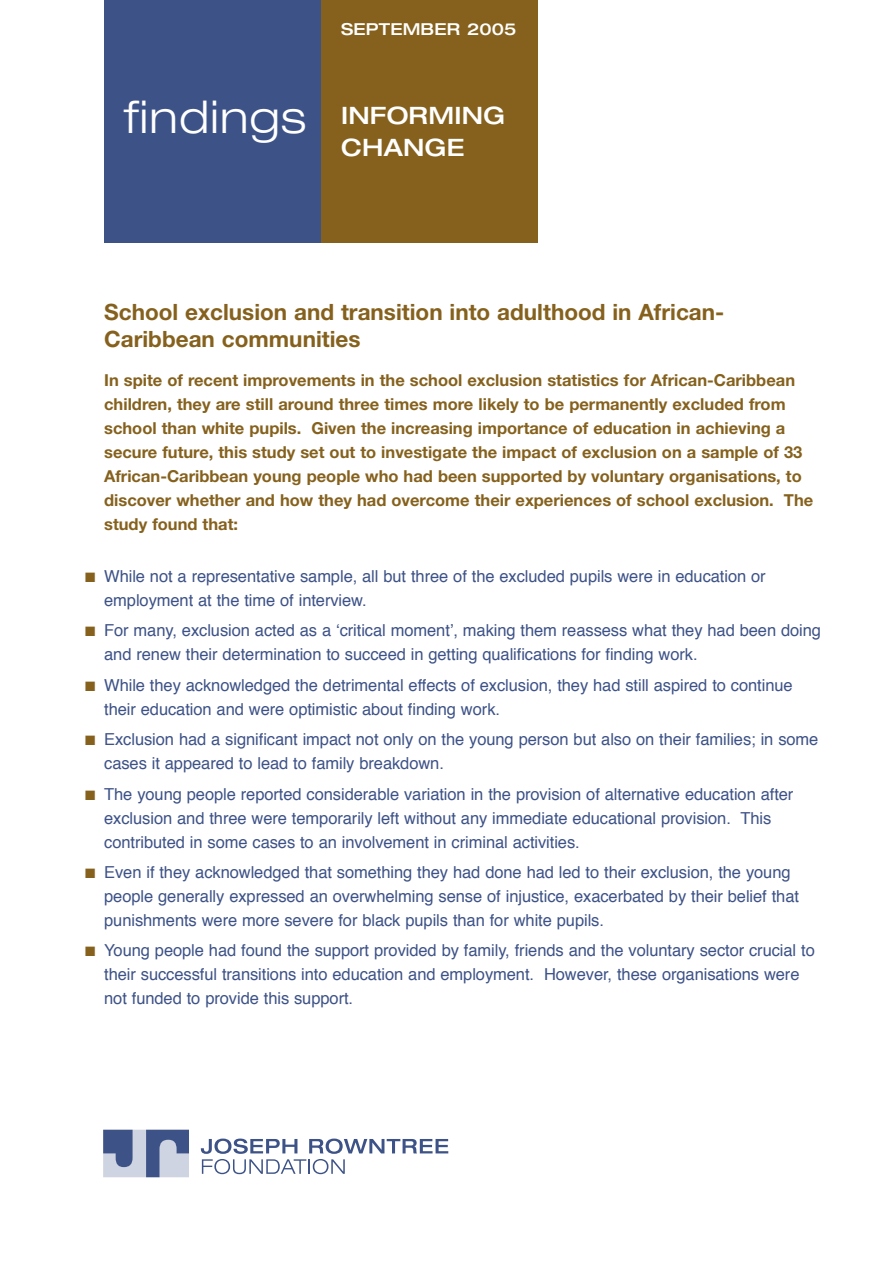
<style>
.page{position:relative;width:893px;height:1263px;background:#fff}
.page>*{position:absolute;margin:0;border:0;box-sizing:border-box;transform-origin:0 0}
.t1{font:300 expanded 45px "Helvetica Neue";letter-spacing:.03em;color:#fff}
.t2{font:500 expanded 24px/31.5px "Helvetica Neue";letter-spacing:.01em;color:#fff}
.t3{font:700 22.5px/27px "Helvetica Neue";color:#85611d}
.t4{font:16.5px/24px "Helvetica";letter-spacing:-.005em;color:#3d5287}
.t5{font:700 16.5px/24px "Helvetica Neue";color:#85611d}
.t6{font:500 expanded 16.5px "Helvetica Neue";letter-spacing:.01em;color:#fff}
.s1{color:#85611d}
</style>
<div class="page">
<div style="left:104px;top:0;width:217px;height:242px;background:#3d5287"></div>
<div style="left:321px;top:0;width:217px;height:242px;background:#85611d"></div>
<svg style="left:201px;top:1138px;width:247px;height:36px"></svg>
<svg style="left:103px;top:1130px;width:86px;height:47px"></svg>
<p class="t6" style="left:341px;top:19px;width:177px">SEPTEMBER 2005</p>
<p class="t1" style="left:124px;top:90px;width:183px">findings</p>
<p class="t2" style="left:341px;top:100px;width:166px">INFORMING<br>CHANGE</p>
<p class="t3" style="left:104px;top:298px;width:622px">School exclusion and transition into adulthood in African-<br>Caribbean communities</p>
<p class="t5" style="left:104px;top:368px;width:711px">In spite of recent improvements in the school exclusion statistics for African-Caribbean children, they are still around three times more likely to be permanently excluded from school than white pupils. Given the increasing importance of education in achieving a secure future, this study set out to investigate the impact of exclusion on a sample of 33<br>African-Caribbean young people who had been supported by voluntary organisations, to discover whether and how they had overcome their experiences of school exclusion. The study found that:</p>
<p class="t4" style="left:104px;top:565px;width:663px;text-indent:-19px"><span class="s1">■</span> While not a representative sample, all but three of the excluded pupils were in education or employment at the time of interview.</p>
<p class="t4" style="left:104px;top:620px;width:718px;text-indent:-19px"><span class="s1">■</span> For many, exclusion acted as a ʻcritical momentʼ, making them reassess what they had been doing and renew their determination to succeed in getting qualifications for finding work.</p>
<p class="t4" style="left:104px;top:674px;width:690px;text-indent:-19px"><span class="s1">■</span> While they acknowledged the detrimental effects of exclusion, they had still aspired to continue their education and were optimistic about finding work.</p>
<p class="t4" style="left:104px;top:728px;width:716px;text-indent:-19px"><span class="s1">■</span> Exclusion had a significant impact not only on the young person but also on their families; in some cases it appeared to lead to family breakdown.</p>
<p class="t4" style="left:104px;top:783px;width:691px;text-indent:-19px"><span class="s1">■</span> The young people reported considerable variation in the provision of alternative education after exclusion and three were temporarily left without any immediate educational provision. This contributed in some cases to an involvement in criminal activities.</p>
<p class="t4" style="left:104px;top:861px;width:696px;text-indent:-19px"><span class="s1">■</span> Even if they acknowledged that something they had done had led to their exclusion, the young people generally expressed an overwhelming sense of injustice, exacerbated by their belief that punishments were more severe for black pupils than for white pupils.</p>
<p class="t4" style="left:104px;top:939px;width:712px;text-indent:-19px"><span class="s1">■</span> Young people had found the support provided by family, friends and the voluntary sector crucial to their successful transitions into education and employment. However, these organisations were not funded to provide this support.</p>
</div>
